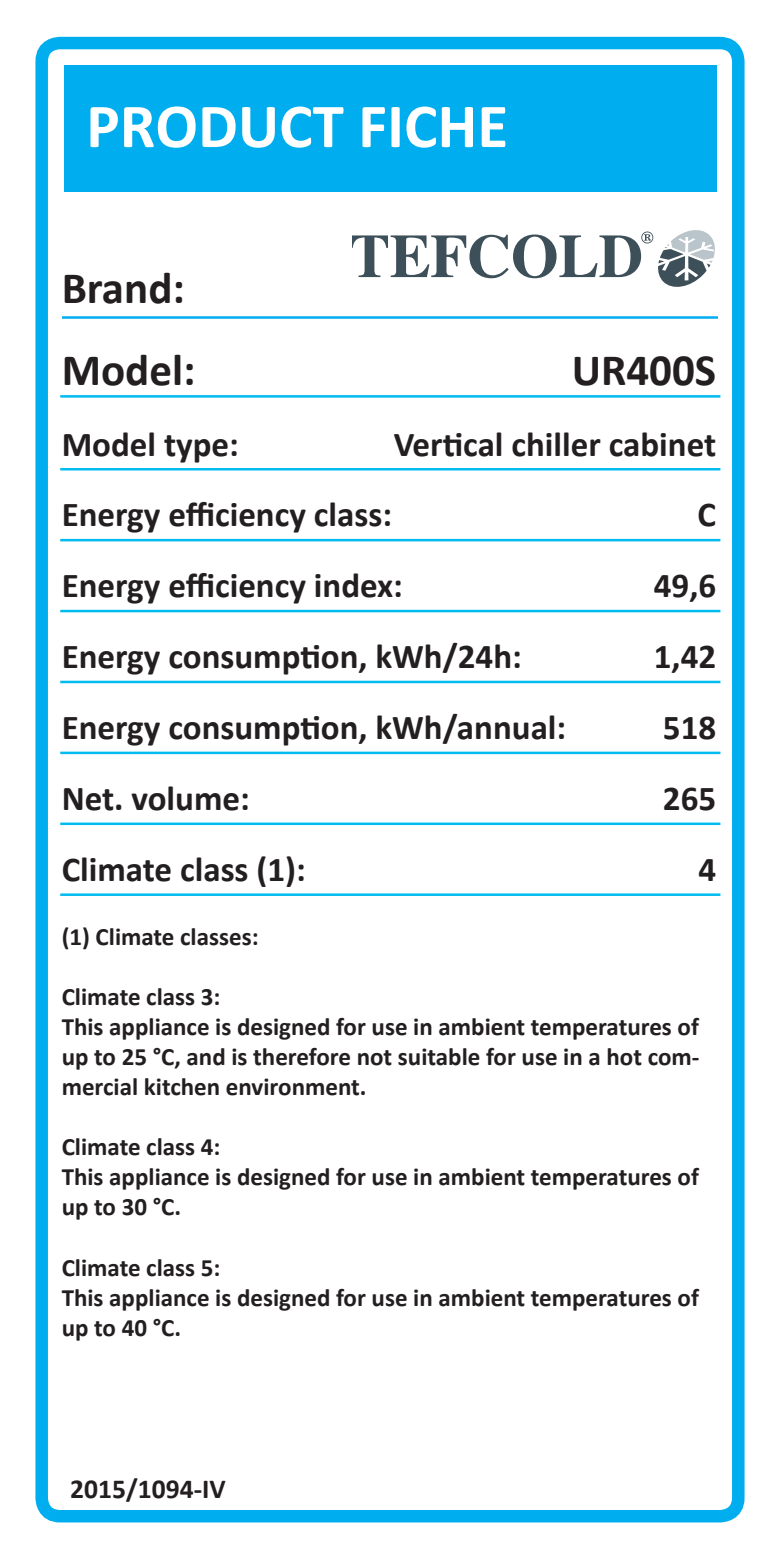
<style>
.page{position:relative;width:780px;height:1560px;background:#fff}
.page>*{position:absolute;margin:0;border:0;box-sizing:border-box;transform-origin:0 0}
.t1{font:700 63px "Calibri";color:#fff}
.t2{font:700 45px "Calibri";color:#231f20}
.t3{font:700 35px "Calibri";color:#231f20}
.t4{font:700 27.5px "Calibri";color:#231f20}
.t5{font:700 25px/30px "Calibri";color:#231f20}
</style>
<div class="page">
<div style="left:35px;top:37px;width:709px;height:1485px;border:12px solid #00aeef;border-radius:19px"></div>
<div style="left:64px;top:65px;width:652px;height:127px;background:#00aeef"></div>
<hr style="left:62px;top:316px;width:656px;height:3px;background:#00aeef">
<hr style="left:60px;top:539px;width:660px;height:2px;background:#00bcf1">
<hr style="left:60px;top:468px;width:660px;height:2px;background:#00bcf1">
<hr style="left:60px;top:395px;width:660px;height:2px;background:#00bcf1">
<hr style="left:60px;top:609px;width:660px;height:3px;background:#00bcf1">
<hr style="left:60px;top:680px;width:660px;height:3px;background:#00bcf1">
<hr style="left:60px;top:751px;width:660px;height:3px;background:#00bcf1">
<hr style="left:60px;top:822px;width:660px;height:3px;background:#00bcf1">
<hr style="left:60px;top:893px;width:660px;height:2px;background:#00bcf1">
<svg style="left:352px;top:230px;width:363px;height:57px"></svg>
<h1 class="t1" style="left:86px;top:81px;width:423px">PRODUCT FICHE</h1>
<p class="t2" style="left:62px;top:256px;width:125px">Brand:</p>
<p class="t2" style="left:62px;top:338px;width:135px">Model:</p>
<p class="t3" style="left:62px;top:419px;width:179px">Model type:</p>
<p class="t2" style="left:571px;top:338px;width:146px">UR400S</p>
<p class="t3" style="left:393px;top:419px;width:324px">Vertical chiller cabinet</p>
<p class="t3" style="left:62px;top:490px;width:332px">Energy efficiency class:</p>
<p class="t3" style="left:697px;top:490px;width:20px">C</p>
<p class="t3" style="left:62px;top:561px;width:343px">Energy efficiency index:</p>
<p class="t3" style="left:62px;top:632px;width:461px">Energy consumption, kWh/24h:</p>
<p class="t3" style="left:62px;top:702px;width:506px">Energy consumption, kWh/annual:</p>
<p class="t3" style="left:654px;top:561px;width:64px">49,6</p>
<p class="t3" style="left:654px;top:632px;width:64px">1,42</p>
<p class="t3" style="left:663px;top:702px;width:55px">518</p>
<p class="t3" style="left:62px;top:773px;width:190px">Net. volume:</p>
<p class="t3" style="left:663px;top:773px;width:55px">265</p>
<p class="t3" style="left:62px;top:844px;width:245px">Climate class (1):</p>
<p class="t3" style="left:698px;top:844px;width:19px">4</p>
<p class="t5" style="left:62px;top:921px;width:198px">(1) Climate classes:</p>
<p class="t5" style="left:62px;top:981px;width:160px">Climate class 3:</p>
<p class="t5" style="left:62px;top:1011px;width:639px;text-align:justify">This appliance is designed for use in ambient temperatures of up to 25 °C, and is therefore not suitable for use in a hot com&shy;mercial kitchen environment.</p>
<p class="t5" style="left:62px;top:1131px;width:160px">Climate class 4:</p>
<p class="t5" style="left:62px;top:1161px;width:638px">This appliance is designed for use in ambient temperatures of up to 30 °C.</p>
<p class="t5" style="left:62px;top:1251px;width:160px">Climate class 5:</p>
<p class="t5" style="left:62px;top:1281px;width:638px">This appliance is designed for use in ambient temperatures of up to 40 °C.</p>
<p class="t4" style="left:70px;top:1468px;width:157px">2015/1094-IV</p>
</div>
